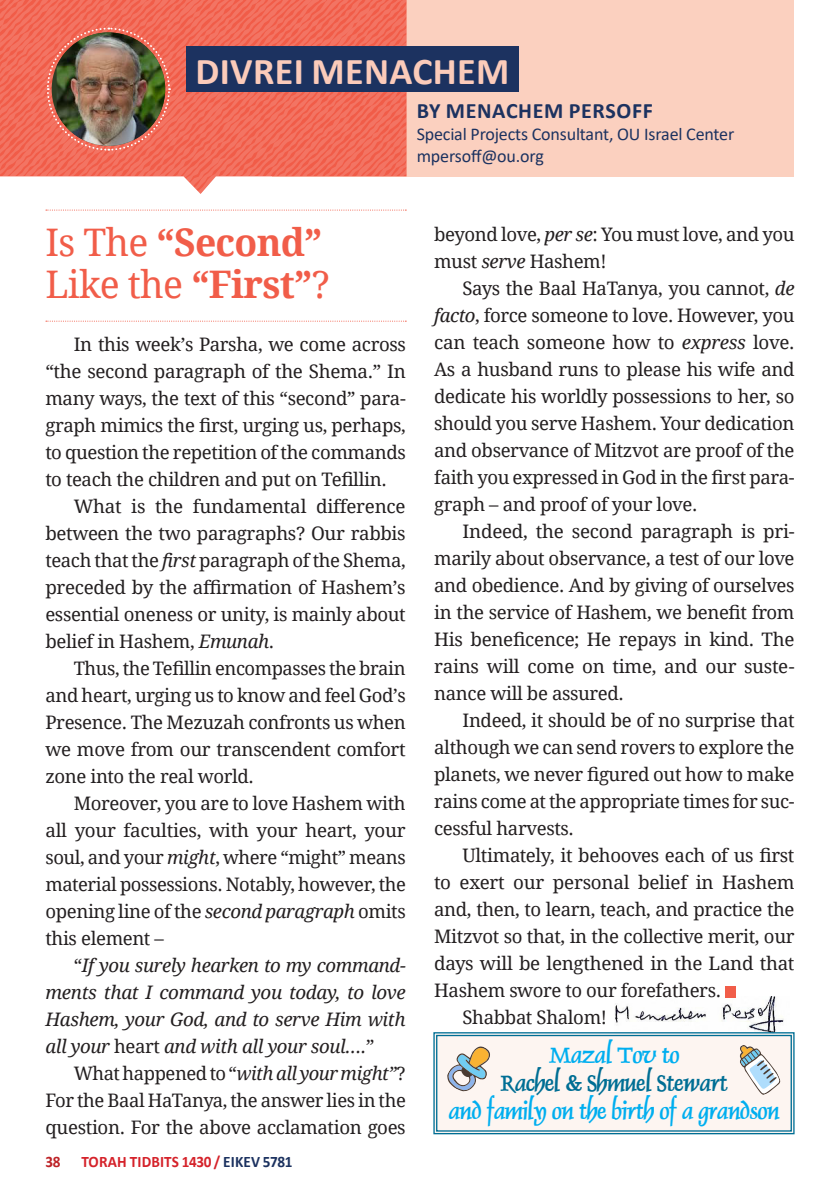
<style>
.page{position:relative;width:840px;height:1191px;background:#fff}
.page>*{position:absolute;margin:0;border:0;box-sizing:border-box;transform-origin:0 0}
.SMALLER_HEADLINE{font:700 38px/42px "Droid Serif";letter-spacing:-.02em;color:#f15d49}
.t1{font:700 38px "Calibri";letter-spacing:.01em;color:#fbcbba}
.t2{font:700 25px/28px "Dolphin";letter-spacing:-.01em;color:#00aeef;text-align:center}
.t3{font:700 22px "Calibri";letter-spacing:.03em;color:#1c3260}
.MAIN_TEXT{font:18.6px/27px "Droid Serif";letter-spacing:-.02em;color:#231f20;text-align:justify}
.MAIN_TEXT-2{font:italic 18.6px/27px "Droid Serif";letter-spacing:-.02em;color:#231f20;text-align:justify}
.t4{font:18px "Calibri";letter-spacing:-.01em;color:#1c3260}
.t5{font:700 16px "Calibri";letter-spacing:.01em;color:#d5222a;scale:.95 1}
.s1{font-weight:400}
.s2{font-style:italic}
.s3{font-style:normal}
.s4{color:#bd2327}
.s5{color:#1c3260}
.s6{color:#006e94}
</style>
<div class="page">
<img style="left:615px;top:996px;width:169px;height:36px">
<svg style="left:46px;top:210px;width:360px;height:1px"></svg>
<svg style="left:46px;top:321px;width:360px;height:1px"></svg>
<div style="left:724px;top:986px;width:11px;height:11px;background:#f15d49"></div>
<div style="left:272px;top:0;width:521px;height:177px;background:#fbd0bf"></div>
<div style="left:186px;top:47px;width:332px;height:45px;background:#1c3260"></div>
<svg style="left:0;top:0;width:406px;height:194px"></svg>
<svg style="left:433px;top:1032px;width:361px;height:102px"></svg>
<p class="t1" style="left:195px;top:44px;width:315px">DIVREI MENACHEM</p>
<p class="t3" style="left:416px;top:95px;width:237px">BY MENACHEM PERSOFF</p>
<p class="t4" style="left:416px;top:122px;width:319px">Special Projects Consultant, OU Israel Center</p>
<p class="t4" style="left:416px;top:144px;width:128px">mpersoff@ou.org</p>
<p class="SMALLER_HEADLINE" style="left:45px;top:222px;width:286px"><span class="s1">Is The</span> “Second”<br><span class="s1">Like the</span> “First”<span class="s1">?</span></p>
<p class="MAIN_TEXT" style="left:45px;top:330px;width:362px;text-indent:28px">In this week’s Parsha, we come across “the second paragraph of the Shema.” In many ways, the text of this “second” para&shy;graph mimics the first, urging us, perhaps, to question the repetition of the commands to teach the children and put on Tefillin.</p>
<p class="MAIN_TEXT" style="left:45px;top:492px;width:361px;text-indent:28px">What is the fundamental difference between the two paragraphs? Our rabbis teach that the <span class="s2">first</span> paragraph of the Shema, preceded by the affirmation of Hashem’s essential oneness or unity, is mainly about belief in Hashem, <span class="s2">Emunah</span>.</p>
<p class="MAIN_TEXT" style="left:45px;top:654px;width:362px;text-indent:28px">Thus, the Tefillin encompasses the brain and heart, urging us to know and feel God’s Presence. The Mezuzah confronts us when we move from our transcendent comfort zone into the real world.</p>
<p class="MAIN_TEXT" style="left:45px;top:789px;width:362px;text-indent:28px">Moreover, you are to love Hashem with all your faculties, with your heart, your soul, and your <span class="s2">might</span>, where “might” means material possessions. Notably, however, the opening line of the <span class="s2">second paragraph</span> omits this element –</p>
<p class="MAIN_TEXT-2" style="left:45px;top:951px;width:361px;text-indent:28px"><span class="s3">“</span>If you surely hearken to my command&shy;ments that I command you today, to love Hashem, your God, and to serve Him with all your <span class="s3">heart</span> and with all your soul….<span class="s3">”</span></p>
<p class="MAIN_TEXT" style="left:45px;top:1059px;width:362px;text-indent:28px">What happened to “<span class="s2">with all your might”</span>?<br>For the Baal HaTanya, the answer lies in the question. For the above acclamation goes</p>
<p class="t5" style="left:45px;top:1150px;width:261px"><span class="s4">38</span> TORAH TIDBITS 1430 / <span class="s5">EIKEV 5781</span></p>
<p class="MAIN_TEXT" style="left:434px;top:221px;width:361px">beyond love, <span class="s2">per se</span>: You must love, and you must <span class="s2">serve</span> Hashem!</p>
<p class="MAIN_TEXT" style="left:434px;top:275px;width:362px;text-indent:28px">Says the Baal HaTanya, you cannot, <span class="s2">de facto</span>, force someone to love. However, you can teach someone how to <span class="s2">express</span> love.<br>As a husband runs to please his wife and dedicate his worldly possessions to her, so should you serve Hashem. Your dedication and observance of Mitzvot are proof of the faith you expressed in God in the first para&shy;graph – and proof of your love.</p>
<p class="MAIN_TEXT" style="left:434px;top:518px;width:362px;text-indent:28px">Indeed, the second paragraph is pri&shy;marily about observance, a test of our love and obedience. And by giving of ourselves in the service of Hashem, we benefit from His beneficence; He repays in kind. The rains will come on time, and our suste&shy;nance will be assured.</p>
<p class="MAIN_TEXT" style="left:434px;top:707px;width:362px;text-indent:28px">Indeed, it should be of no surprise that although we can send rovers to explore the planets, we never figured out how to make rains come at the appropriate times for suc&shy;cessful harvests.</p>
<p class="MAIN_TEXT" style="left:434px;top:842px;width:362px;text-indent:28px">Ultimately, it behooves each of us first to exert our personal belief in Hashem and, then, to learn, teach, and practice the Mitzvot so that, in the collective merit, our days will be lengthened in the Land that Hashem swore to our forefathers.</p>
<p class="MAIN_TEXT" style="left:462px;top:1004px;width:146px">Shabbat Shalom!</p>
<p class="t2" style="left:448px;top:1040px;width:332px">Mazal Tov to<br><span class="s6">Rachel &amp; Shmuel Stewart<br></span>and family on the birth of a grandson</p>
</div>
